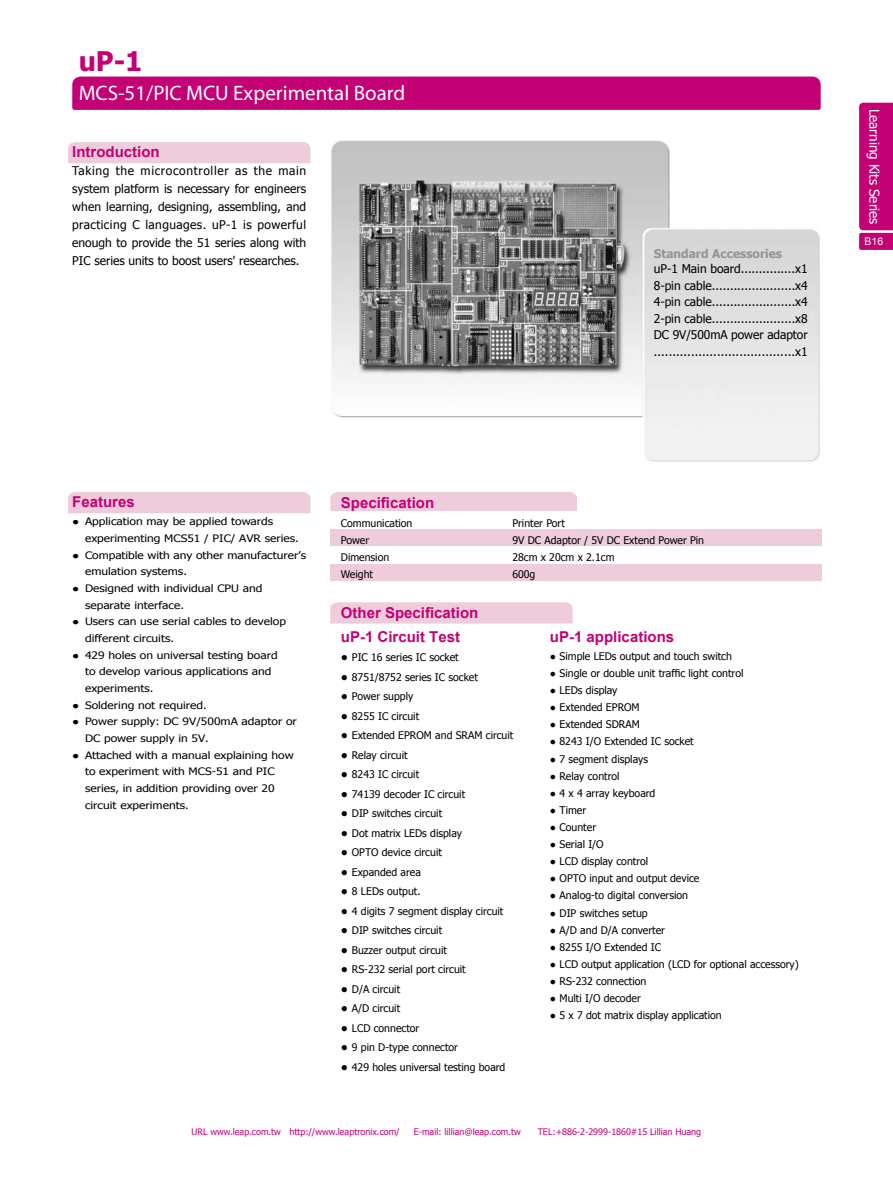
<style>
.page{position:relative;width:893px;height:1191px;background:#fff}
.page>*{position:absolute;margin:0;border:0;box-sizing:border-box;transform-origin:0 0}
.t1{font:700 27px "Tahoma";color:#c30074}
.t2{font:21px "Myriad Pro";color:#fff}
.t3{font:700 15px "Arial";color:#c30074}
.t4{font:13.5px "Tahoma";letter-spacing:-.005em;color:#fff}
.t5{font:12px/18px "Tahoma";color:#000;text-align:justify}
.t6{font:700 12px "Tahoma";color:#939597}
.t7{font:10.5px/17.1px "Tahoma";color:#000}
.t8{font:10.5px "Arial";color:#fff}
.t9{font:10.2px/16.6px "Tahoma";color:#000;scale:1.17 1}
.t10{font:9px "Tahoma";color:#c30074}
.s1{font-size:12px}
</style>
<div class="page">
<div style="left:859px;top:103px;width:34px;height:147px;background:#c30074"></div>
<div style="left:72px;top:77px;width:749px;height:33px;background:#c30074"></div>
<div style="left:68px;top:142px;width:242px;height:21px;background:#efccdc"></div>
<div style="left:68px;top:492px;width:242px;height:21px;background:#efccdc"></div>
<div style="left:330px;top:602px;width:243px;height:21px;background:#efccdc"></div>
<div style="left:330px;top:492px;width:247px;height:19px;background:#efccdc"></div>
<div style="left:330px;top:513px;width:491px;height:67px;background:#efccdc"></div>
<div style="left:325px;top:512px;width:502px;height:17px;background:#fff"></div>
<div style="left:325px;top:547px;width:502px;height:17px;background:#fff"></div>
<img style="left:331px;top:140px;width:489px;height:322px">
<h1 class="t1" style="left:79px;top:42px;width:65px">uP-1</h1>
<h2 class="t2" style="left:79px;top:80px;width:328px">MCS-51/PIC MCU Experimental Board</h2>
<h3 class="t3" style="left:72px;top:142px;width:89px">Introduction</h3>
<p class="t5" style="left:72px;top:161px;width:235px">Taking the microcontroller as the main system platform is necessary for engineers when learning, designing, assembling, and practicing C languages. uP-1 is powerful enough to provide the 51 series along with PIC series units to boost users' researches.</p>
<p class="t6" style="left:654px;top:245px;width:130px">Standard Accessories</p>
<p class="t5" style="left:654px;top:260px;width:155px;line-height:16.5px">uP-1 Main board...............x1<br>8-pin cable.......................x4<br>4-pin cable.......................x4<br>2-pin cable.......................x8<br>DC 9V/500mA power adaptor ......................................x1</p>
<h3 class="t3" style="left:72px;top:492px;width:64px">Features</h3>
<p class="t9" style="left:85px;top:513px;width:184px;text-indent:-13px">● Application may be applied towards experimenting MCS51 / PIC/ AVR series.</p>
<p class="t9" style="left:85px;top:546px;width:190px;text-indent:-13px">● Compatible with any other manufacturer’s emulation systems.</p>
<p class="t9" style="left:85px;top:579px;width:153px;text-indent:-13px">● Designed with individual CPU and separate interface.</p>
<p class="t9" style="left:85px;top:613px;width:173px;text-indent:-13px">● Users can use serial cables to develop different circuits.</p>
<p class="t9" style="left:85px;top:646px;width:166px;text-indent:-13px">● 429 holes on universal testing board to develop various applications and experiments.</p>
<p class="t9" style="left:72px;top:696px;width:116px">● Soldering not required.</p>
<p class="t9" style="left:85px;top:713px;width:183px;text-indent:-13px">● Power supply: DC 9V/500mA adaptor or<br>DC power supply in 5V.</p>
<p class="t9" style="left:85px;top:746px;width:180px;text-indent:-13px">● Attached with a manual explaining how to experiment with MCS-51 and PIC series, in addition providing over 20 circuit experiments.</p>
<h3 class="t3" style="left:341px;top:492px;width:95px">Specification</h3>
<p class="t7" style="left:341px;top:513px;width:73px">Communication<br>Power<br>Dimension<br>Weight</p>
<p class="t7" style="left:512px;top:513px;width:193px">Printer Port<br>9V DC Adaptor / 5V DC Extend Power Pin<br>28cm x 20cm x 2.1cm<br>600g</p>
<h3 class="t3" style="left:341px;top:603px;width:139px">Other Specification</h3>
<p class="t7" style="left:341px;top:648px;width:119px"><span class="s1">●</span> PIC 16 series IC socket</p>
<p class="t7" style="left:341px;top:668px;width:138px"><span class="s1">●</span> 8751/8752 series IC socket</p>
<p class="t7" style="left:341px;top:687px;width:74px"><span class="s1">●</span> Power supply</p>
<p class="t7" style="left:341px;top:707px;width:80px"><span class="s1">●</span> 8255 IC circuit</p>
<p class="t7" style="left:341px;top:726px;width:174px"><span class="s1">●</span> Extended EPROM and SRAM circuit</p>
<p class="t7" style="left:341px;top:746px;width:68px"><span class="s1">●</span> Relay circuit</p>
<p class="t7" style="left:341px;top:765px;width:80px"><span class="s1">●</span> 8243 IC circuit</p>
<p class="t7" style="left:341px;top:785px;width:126px"><span class="s1">●</span> 74139 decoder IC circuit</p>
<p class="t7" style="left:341px;top:804px;width:103px"><span class="s1">●</span> DIP switches circuit</p>
<p class="t7" style="left:341px;top:824px;width:123px"><span class="s1">●</span> Dot matrix LEDs display</p>
<p class="t7" style="left:341px;top:843px;width:103px"><span class="s1">●</span> OPTO device circuit</p>
<p class="t7" style="left:341px;top:863px;width:81px"><span class="s1">●</span> Expanded area</p>
<p class="t7" style="left:341px;top:882px;width:81px"><span class="s1">●</span> 8 LEDs output.</p>
<p class="t7" style="left:341px;top:902px;width:164px"><span class="s1">●</span> 4 digits 7 segment display circuit</p>
<p class="t7" style="left:341px;top:921px;width:103px"><span class="s1">●</span> DIP switches circuit</p>
<p class="t7" style="left:341px;top:941px;width:108px"><span class="s1">●</span> Buzzer output circuit</p>
<p class="t7" style="left:341px;top:960px;width:126px"><span class="s1">●</span> RS-232 serial port circuit</p>
<p class="t7" style="left:341px;top:980px;width:61px"><span class="s1">●</span> D/A circuit</p>
<p class="t7" style="left:341px;top:999px;width:61px"><span class="s1">●</span> A/D circuit</p>
<p class="t7" style="left:341px;top:1019px;width:80px"><span class="s1">●</span> LCD connector</p>
<p class="t7" style="left:341px;top:1038px;width:119px"><span class="s1">●</span> 9 pin D-type connector</p>
<p class="t7" style="left:341px;top:1058px;width:166px"><span class="s1">●</span> 429 holes universal testing board</p>
<h3 class="t3" style="left:341px;top:627px;width:121px">uP-1 Circuit Test</h3>
<h3 class="t3" style="left:550px;top:627px;width:126px">uP-1 applications</h3>
<p class="t7" style="left:550px;top:647px;width:184px">● Simple LEDs output and touch switch</p>
<p class="t7" style="left:550px;top:664px;width:195px">● Single or double unit traffic light control</p>
<p class="t7" style="left:550px;top:681px;width:69px">● LEDs display</p>
<p class="t7" style="left:550px;top:698px;width:91px">● Extended EPROM</p>
<p class="t7" style="left:550px;top:715px;width:91px">● Extended SDRAM</p>
<p class="t7" style="left:550px;top:732px;width:145px">● 8243 I/O Extended IC socket</p>
<p class="t7" style="left:550px;top:749px;width:100px">● 7 segment displays</p>
<p class="t7" style="left:550px;top:767px;width:71px">● Relay control</p>
<p class="t7" style="left:550px;top:784px;width:107px">● 4 x 4 array keyboard</p>
<p class="t7" style="left:550px;top:801px;width:38px">● Timer</p>
<p class="t7" style="left:550px;top:818px;width:48px">● Counter</p>
<p class="t7" style="left:550px;top:835px;width:55px">● Serial I/O</p>
<p class="t7" style="left:550px;top:852px;width:100px">● LCD display control</p>
<p class="t7" style="left:550px;top:869px;width:151px">● OPTO input and output device</p>
<p class="t7" style="left:550px;top:886px;width:140px">● Analog-to digital conversion</p>
<p class="t7" style="left:550px;top:903px;width:99px">● DIP switches setup</p>
<p class="t7" style="left:550px;top:920px;width:117px">● A/D and D/A converter</p>
<p class="t7" style="left:550px;top:938px;width:113px">● 8255 I/O Extended IC</p>
<p class="t7" style="left:550px;top:955px;width:250px">● LCD output application (LCD for optional accessory)</p>
<p class="t7" style="left:550px;top:972px;width:98px">● RS-232 connection</p>
<p class="t7" style="left:550px;top:989px;width:92px">● Multi I/O decoder</p>
<p class="t7" style="left:550px;top:1006px;width:173px">● 5 x 7 dot matrix display application</p>
<p class="t10" style="left:192px;top:1125px;width:210px">URL www.leap.com.tw http://www.leaptronix.com/</p>
<p class="t10" style="left:414px;top:1125px;width:109px">E-mail: lillian@leap.com.tw</p>
<p class="t10" style="left:538px;top:1125px;width:165px">TEL:+886-2-2999-1860#15 Lillian Huang</p>
<p class="t4" style="left:884px;top:109px;width:117px;rotate:90deg">Learning Kits Series</p>
<p class="t8" style="left:864px;top:234px;width:20px">B16</p>
</div>
